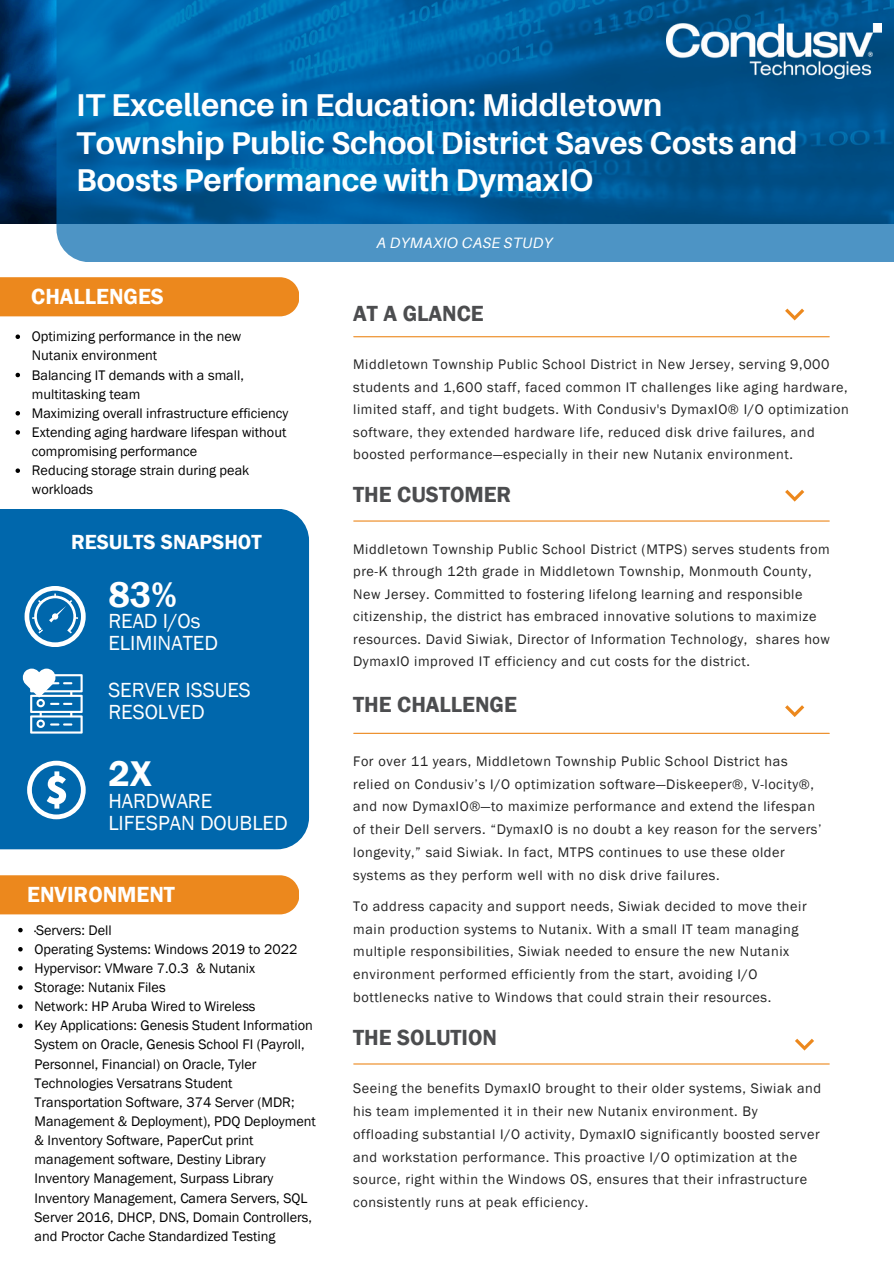
<style>
.page{position:relative;width:894px;height:1264px;background:#fff}
.page>*{position:absolute;margin:0;border:0;box-sizing:border-box;transform-origin:0 0}
.t1{font:600 36.75px "Franklin Gothic";color:#fff}
.t2{font:700 31.5px/37.2px "Aileron";color:#fff}
.t3{font:600 22.5px "Franklin Gothic";color:#4c4d4f}
.t4{font:600 22.5px "Franklin Gothic";color:#fff}
.t5{font:21px/22.5px "Franklin Gothic";color:#fff}
.t6{font:600 21px "Franklin Gothic";color:#fff}
.t7{font:italic 15px "Aileron";letter-spacing:.02em;color:#fff}
.t8{font:14.25px/22.8px "Franklin Gothic";letter-spacing:.04em;color:#222}
.t9{font:14.25px/19.2px "Franklin Gothic";color:#000}
</style>
<div class="page">
<img style="left:0;top:0;width:56px;height:223px">
<svg style="left:56px;top:0;width:837px;height:262px;background:#0c67a5"></svg>
<hr style="left:353px;top:336px;width:476px;height:1px;background:#ec881d">
<hr style="left:353px;top:520px;width:476px;height:1px;background:#ec881d">
<hr style="left:353px;top:732px;width:476px;height:2px;background:#ec881d">
<svg style="left:785px;top:308px;width:19px;height:12px"></svg>
<svg style="left:785px;top:490px;width:19px;height:11px"></svg>
<svg style="left:785px;top:705px;width:19px;height:12px"></svg>
<img style="left:666px;top:24px;width:215px;height:55px">
<div style="left:0;top:277px;width:299px;height:39px;background:#ec881d"></div>
<svg style="left:16px;top:334px;width:4px;height:5px"></svg>
<svg style="left:16px;top:373px;width:4px;height:4px"></svg>
<svg style="left:16px;top:411px;width:4px;height:4px"></svg>
<svg style="left:16px;top:430px;width:4px;height:4px"></svg>
<svg style="left:16px;top:468px;width:4px;height:5px"></svg>
<div style="left:0;top:875px;width:299px;height:39px;background:#ec881d"></div>
<svg style="left:18px;top:927px;width:5px;height:5px"></svg>
<svg style="left:18px;top:947px;width:5px;height:4px"></svg>
<svg style="left:18px;top:966px;width:5px;height:4px"></svg>
<svg style="left:18px;top:985px;width:5px;height:4px"></svg>
<svg style="left:18px;top:1004px;width:5px;height:4px"></svg>
<svg style="left:18px;top:1023px;width:5px;height:5px"></svg>
<div style="left:0;top:509px;width:309px;height:340px;background:#0067ac"></div>
<svg style="left:27px;top:760px;width:59px;height:59px"></svg>
<svg style="left:25px;top:586px;width:60px;height:60px"></svg>
<svg style="left:22px;top:668px;width:61px;height:65px"></svg>
<hr style="left:353px;top:1063px;width:476px;height:1px;background:#ec881d">
<svg style="left:795px;top:1038px;width:18px;height:12px"></svg>
<p class="t2" style="left:76px;top:86px;width:722px">IT Excellence in Education: Middletown<br>Township Public School District Saves Costs and<br>Boosts Performance with DymaxIO</p>
<p class="t4" style="left:31px;top:283px;width:134px">CHALLENGES</p>
<p class="t9" style="left:32px;top:327px;width:211px">Optimizing performance in the new<br>Nutanix environment</p>
<p class="t9" style="left:32px;top:365px;width:213px">Balancing IT demands with a small, multitasking team</p>
<h4 class="t9" style="left:32px;top:403px;width:258px">Maximizing overall infrastructure efficiency</h4>
<p class="t9" style="left:32px;top:422px;width:256px">Extending aging hardware lifespan without compromising performance</p>
<h2 class="t9" style="left:32px;top:460px;width:219px">Reducing storage strain during peak workloads</h2>
<p class="t6" style="left:71px;top:529px;width:192px">RESULTS SNAPSHOT</p>
<p class="t1" style="left:108px;top:573px;width:70px">83%</p>
<p class="t5" style="left:108px;top:609px;width:111px">READ I/Os<br>ELIMINATED</p>
<h4 class="t5" style="left:108px;top:678px;width:144px">SERVER ISSUES<br>RESOLVED</h4>
<p class="t1" style="left:108px;top:752px;width:45px">2X</p>
<p class="t5" style="left:108px;top:789px;width:181px">HARDWARE<br>LIFESPAN DOUBLED</p>
<h5 class="t4" style="left:27px;top:881px;width:149px">ENVIRONMENT</h5>
<p class="t9" style="left:35px;top:920px;width:79px">·Servers: Dell</p>
<p class="t9" style="left:35px;top:939px;width:264px">Operating Systems: Windows 2019 to 2022</p>
<h4 class="t9" style="left:35px;top:958px;width:222px">Hypervisor: VMware 7.0.3 &amp; Nutanix</h4>
<p class="t9" style="left:35px;top:977px;width:132px">Storage: Nutanix Files</p>
<h1 class="t9" style="left:35px;top:996px;width:222px">Network: HP Aruba Wired to Wireless</h1>
<h4 class="t9" style="left:35px;top:1015px;width:283px">Key Applications: Genesis Student Information System on Oracle, Genesis School FI (Payroll, Personnel, Financial) on Oracle, Tyler Technologies Versatrans Student Transportation Software, 374 Server (MDR; Management &amp; Deployment), PDQ Deployment &amp; Inventory Software, PaperCut print management software, Destiny Library Inventory Management, Surpass Library Inventory Management, Camera Servers, SQL Server 2016, DHCP, DNS, Domain Controllers, and Proctor Cache Standardized Testing</h4>
<p class="t7" style="left:376px;top:233px;width:177px">A DYMAXIO CASE STUDY</p>
<h3 class="t3" style="left:353px;top:301px;width:132px">AT A GLANCE</h3>
<p class="t8" style="left:353px;top:353px;width:497px">Middletown Township Public School District in New Jersey, serving 9,000 students and 1,600 staff, faced common IT challenges like aging hardware, limited staff, and tight budgets. With Condusiv's DymaxIO® I/O optimization software, they extended hardware life, reduced disk drive failures, and boosted performance—especially in their new Nutanix environment.</p>
<h4 class="t3" style="left:353px;top:482px;width:160px">THE CUSTOMER</h4>
<h6 class="t8" style="left:353px;top:537px;width:478px">Middletown Township Public School District (MTPS) serves students from pre-K through 12th grade in Middletown Township, Monmouth County, New Jersey. Committed to fostering lifelong learning and responsible citizenship, the district has embraced innovative solutions to maximize resources. David Siwiak, Director of Information Technology, shares how DymaxIO improved IT efficiency and cut costs for the district.</h6>
<p class="t3" style="left:353px;top:691px;width:165px">THE CHALLENGE</p>
<h4 class="t8" style="left:353px;top:749px;width:470px">For over 11 years, Middletown Township Public School District has relied on Condusiv’s I/O optimization software—Diskeeper®, V-locity®, and now DymaxIO®—to maximize performance and extend the lifespan of their Dell servers. “DymaxIO is no doubt a key reason for the servers’ longevity,” said Siwiak. In fact, MTPS continues to use these older systems as they perform well with no disk drive failures.</h4>
<p class="t8" style="left:353px;top:894px;width:455px">To address capacity and support needs, Siwiak decided to move their main production systems to Nutanix. With a small IT team managing multiple responsibilities, Siwiak needed to ensure the new Nutanix environment performed efficiently from the start, avoiding I/O bottlenecks native to Windows that could strain their resources.</p>
<p class="t3" style="left:353px;top:1024px;width:145px">THE SOLUTION</p>
<p class="t8" style="left:353px;top:1076px;width:469px">Seeing the benefits DymaxIO brought to their older systems, Siwiak and his team implemented it in their new Nutanix environment. By offloading substantial I/O activity, DymaxIO significantly boosted server and workstation performance. This proactive I/O optimization at the source, right within the Windows OS, ensures that their infrastructure consistently runs at peak efficiency.</p>
</div>
